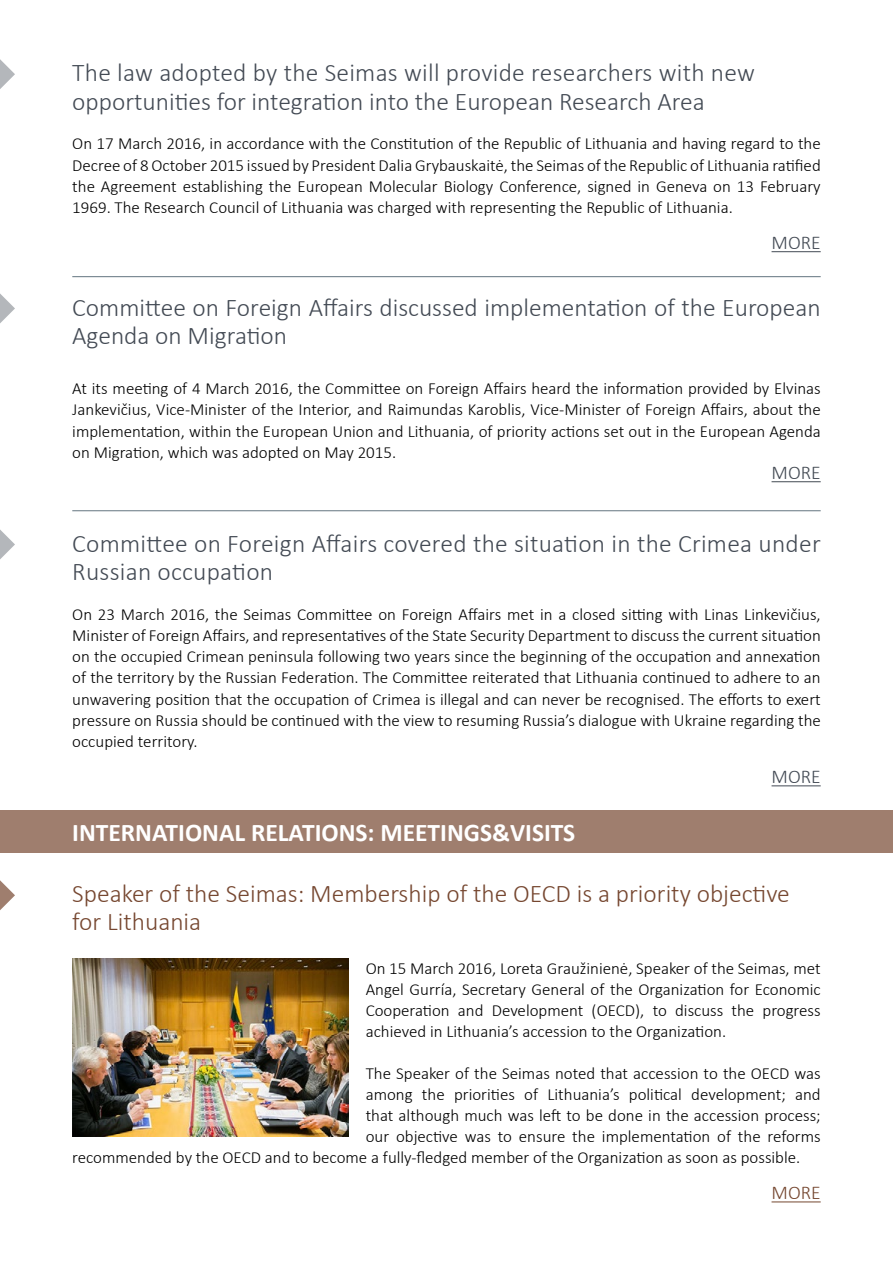
<style>
.page{position:relative;width:893px;height:1263px;background:#fff}
.page>*{position:absolute;margin:0;border:0;box-sizing:border-box;transform-origin:0 0}
.t1{font:300 25.5px/28.5px "Calibri";color:#434a54}
.t2{font:300 25.5px/28.5px "Calibri";color:#764730}
.t3{font:700 25.5px "Calibri";color:#fff}
.t4{font:300 19.5px "Calibri";color:#434a54}
.t5{font:300 19.5px "Calibri";color:#434a53}
.t6{font:300 19.5px "Calibri";color:#754730}
.t7{font:300 16.95px/21.3px "Calibri";color:#000;text-align:justify}
</style>
<div class="page">
<hr style="left:771px;top:251px;width:50px;height:1px;background:#434a54">
<svg style="left:0;top:59px;width:15px;height:30px"></svg>
<svg style="left:0;top:293px;width:15px;height:30px"></svg>
<hr style="left:771px;top:481px;width:50px;height:1px;background:#434a53">
<hr style="left:771px;top:785px;width:50px;height:1px;background:#434a54">
<svg style="left:0;top:529px;width:15px;height:30px"></svg>
<hr style="left:72px;top:276px;width:749px;height:1px;background:#637580">
<hr style="left:72px;top:510px;width:749px;height:1px;background:#637580">
<hr style="left:771px;top:1201px;width:50px;height:1px;background:#754730">
<svg style="left:0;top:880px;width:15px;height:30px"></svg>
<div style="left:0;top:810px;width:893px;height:43px;background:#9f7e6e"></div>
<img style="left:72px;top:959px;width:277px;height:178px">
<h1 class="t1" style="left:72px;top:59px;width:684px">The law adopted by the Seimas will provide researchers with new opportunities for integration into the European Research Area</h1>
<p class="t7" style="left:72px;top:133px;width:750px">On 17 March 2016, in accordance with the Constitution of the Republic of Lithuania and having regard to the Decree of 8 October 2015 issued by President Dalia Grybauskaitė, the Seimas of the Republic of Lithuania ratified the Agreement establishing the European Molecular Biology Conference, signed in Geneva on 13 February 1969. The Research Council of Lithuania was charged with representing the Republic of Lithuania.</p>
<p class="t4" style="left:771px;top:231px;width:51px">MORE</p>
<h1 class="t1" style="left:72px;top:293px;width:750px">Committee on Foreign Affairs discussed implementation of the European<br>Agenda on Migration</h1>
<p class="t7" style="left:72px;top:378px;width:750px">At its meeting of 4 March 2016, the Committee on Foreign Affairs heard the information provided by Elvinas Jankevičius, Vice-Minister of the Interior, and Raimundas Karoblis, Vice-Minister of Foreign Affairs, about the implementation, within the European Union and Lithuania, of priority actions set out in the European Agenda on Migration, which was adopted on May 2015.</p>
<p class="t5" style="left:771px;top:461px;width:51px">MORE</p>
<h1 class="t1" style="left:72px;top:529px;width:750px">Committee on Foreign Affairs covered the situation in the Crimea under<br>Russian occupation</h1>
<p class="t7" style="left:72px;top:603px;width:750px">On 23 March 2016, the Seimas Committee on Foreign Affairs met in a closed sitting with Linas Linkevičius, Minister of Foreign Affairs, and representatives of the State Security Department to discuss the current situation on the occupied Crimean peninsula following two years since the beginning of the occupation and annexation of the territory by the Russian Federation. The Committee reiterated that Lithuania continued to adhere to an unwavering position that the occupation of Crimea is illegal and can never be recognised. The efforts to exert pressure on Russia should be continued with the view to resuming Russia’s dialogue with Ukraine regarding the occupied territory.</p>
<p class="t4" style="left:771px;top:765px;width:51px">MORE</p>
<h1 class="t3" style="left:72px;top:816px;width:505px">INTERNATIONAL RELATIONS: MEETINGS&amp;VISITS</h1>
<h1 class="t2" style="left:72px;top:878px;width:719px">Speaker of the Seimas: Membership of the OECD is a priority objective for Lithuania</h1>
<p class="t7" style="left:366px;top:958px;width:457px">On 15 March 2016, Loreta Graužinienė, Speaker of the Seimas, met Angel Gurría, Secretary General of the Organization for Economic Cooperation and Development (OECD), to discuss the progress achieved in Lithuania’s accession to the Organization.</p>
<p class="t7" style="left:366px;top:1063px;width:457px">The Speaker of the Seimas noted that accession to the OECD was</p>
<p class="t7" style="left:366px;top:1084px;width:457px">among the priorities of Lithuania’s political development; and</p>
<p class="t7" style="left:366px;top:1105px;width:456px">that although much was left to be done in the accession process;</p>
<p class="t7" style="left:366px;top:1126px;width:456px">our objective was to ensure the implementation of the reforms</p>
<p class="t7" style="left:72px;top:1147px;width:730px">recommended by the OECD and to become a fully-fledged member of the Organization as soon as possible.</p>
<p class="t6" style="left:771px;top:1181px;width:51px">MORE</p>
</div>
